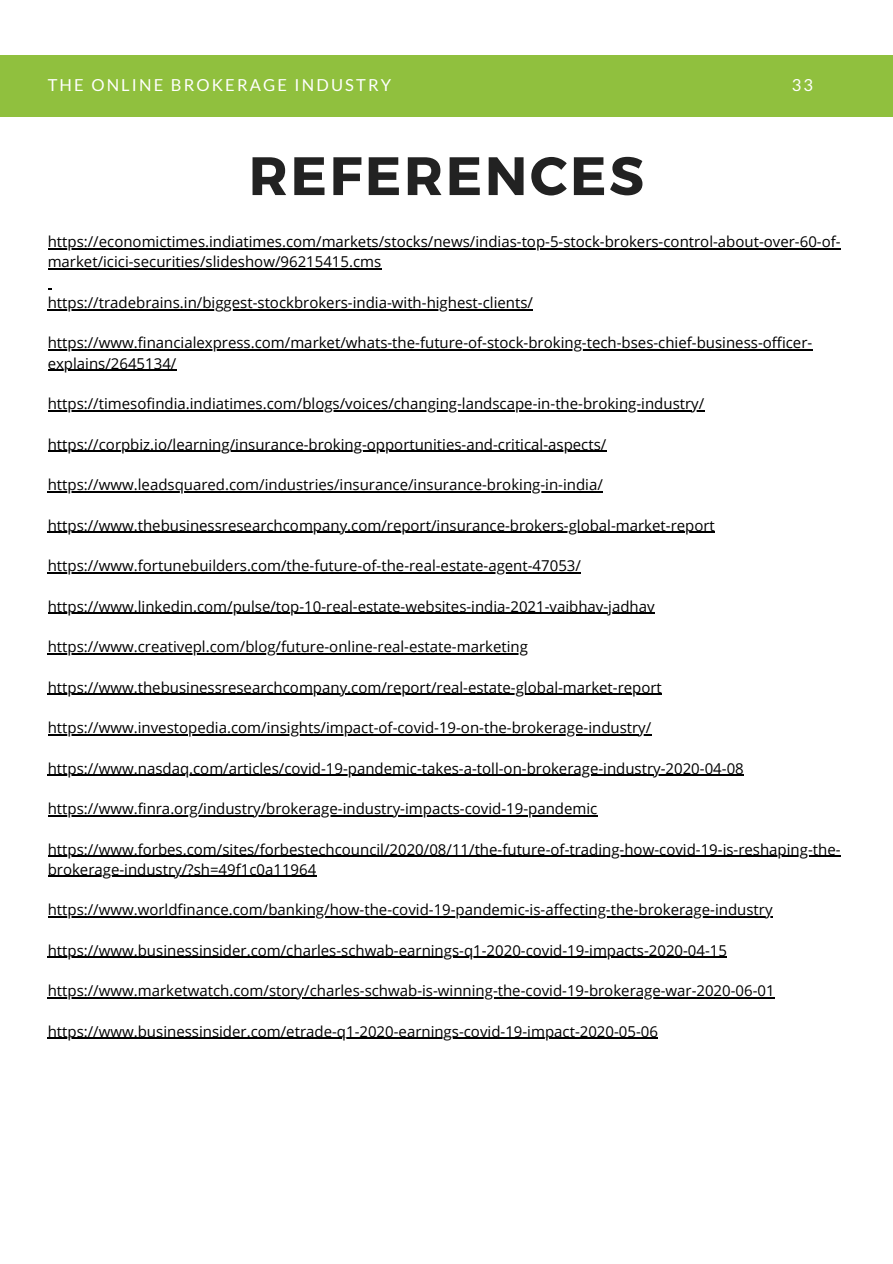
<style>
.page{position:relative;width:893px;height:1264px;background:#fff}
.page>*{position:absolute;margin:0;border:0;box-sizing:border-box;transform-origin:0 0}
.t1{font:700 54px "Montserrat";letter-spacing:.05em;color:#222}
.t2{font:16.5px "Lato";letter-spacing:.13em;color:#fff}
.t3{font:15px/20.2px "Open Sans";color:#000}
</style>
<div class="page">
<hr style="left:48px;top:248px;width:792px;height:1px;background:#000">
<hr style="left:48px;top:268px;width:333px;height:2px;background:#000">
<hr style="left:48px;top:309px;width:485px;height:1px;background:#000">
<hr style="left:48px;top:349px;width:764px;height:2px;background:#000">
<hr style="left:48px;top:370px;width:128px;height:1px;background:#000">
<hr style="left:48px;top:410px;width:656px;height:1px;background:#000">
<hr style="left:48px;top:451px;width:558px;height:1px;background:#000">
<hr style="left:48px;top:491px;width:554px;height:1px;background:#000">
<hr style="left:48px;top:531px;width:666px;height:2px;background:#000">
<hr style="left:48px;top:572px;width:533px;height:1px;background:#000">
<hr style="left:48px;top:612px;width:606px;height:2px;background:#000">
<hr style="left:48px;top:653px;width:480px;height:1px;background:#000">
<hr style="left:48px;top:693px;width:614px;height:1px;background:#000">
<hr style="left:48px;top:734px;width:603px;height:1px;background:#000">
<hr style="left:48px;top:774px;width:695px;height:1px;background:#000">
<hr style="left:48px;top:815px;width:549px;height:1px;background:#000">
<hr style="left:48px;top:855px;width:792px;height:1px;background:#000">
<hr style="left:48px;top:875px;width:268px;height:2px;background:#000">
<hr style="left:48px;top:916px;width:724px;height:1px;background:#000">
<hr style="left:48px;top:956px;width:679px;height:2px;background:#000">
<hr style="left:48px;top:997px;width:726px;height:1px;background:#000">
<hr style="left:48px;top:1037px;width:610px;height:1px;background:#000">
<div style="left:0;top:55px;width:892px;height:61px;background:#90c03e"></div>
<p class="t2" style="left:48px;top:75px;width:345px">THE ONLINE BROKERAGE INDUSTRY</p>
<p class="t2" style="left:791px;top:75px;width:23px">33</p>
<p class="t1" style="left:249px;top:141px;width:396px">REFERENCES</p>
<p class="t3" style="left:48px;top:231px;width:794px">https://economictimes.indiatimes.com/markets/stocks/news/indias-top-5-stock-brokers-control-about-over-60-of&shy;market/icici-securities/slideshow/96215415.cms</p>
<p class="t3" style="left:48px;top:292px;width:487px">https://tradebrains.in/biggest-stockbrokers-india-with-highest-clients/</p>
<p class="t3" style="left:48px;top:332px;width:766px">https://www.financialexpress.com/market/whats-the-future-of-stock-broking-tech-bses-chief-business-officer&shy;explains/2645134/</p>
<p class="t3" style="left:48px;top:393px;width:658px">https://timesofindia.indiatimes.com/blogs/voices/changing-landscape-in-the-broking-industry/</p>
<p class="t3" style="left:48px;top:433px;width:560px">https://corpbiz.io/learning/insurance-broking-opportunities-and-critical-aspects/</p>
<p class="t3" style="left:48px;top:474px;width:556px">https://www.leadsquared.com/industries/insurance/insurance-broking-in-india/</p>
<p class="t3" style="left:48px;top:514px;width:668px">https://www.thebusinessresearchcompany.com/report/insurance-brokers-global-market-report</p>
<p class="t3" style="left:48px;top:555px;width:534px">https://www.fortunebuilders.com/the-future-of-the-real-estate-agent-47053/</p>
<p class="t3" style="left:48px;top:595px;width:608px">https://www.linkedin.com/pulse/top-10-real-estate-websites-india-2021-vaibhav-jadhav</p>
<p class="t3" style="left:48px;top:636px;width:481px">https://www.creativepl.com/blog/future-online-real-estate-marketing</p>
<p class="t3" style="left:48px;top:676px;width:615px">https://www.thebusinessresearchcompany.com/report/real-estate-global-market-report</p>
<p class="t3" style="left:48px;top:717px;width:605px">https://www.investopedia.com/insights/impact-of-covid-19-on-the-brokerage-industry/</p>
<p class="t3" style="left:48px;top:757px;width:697px">https://www.nasdaq.com/articles/covid-19-pandemic-takes-a-toll-on-brokerage-industry-2020-04-08</p>
<p class="t3" style="left:48px;top:798px;width:551px">https://www.finra.org/industry/brokerage-industry-impacts-covid-19-pandemic</p>
<p class="t3" style="left:48px;top:838px;width:794px">https://www.forbes.com/sites/forbestechcouncil/2020/08/11/the-future-of-trading-how-covid-19-is-reshaping-the&shy;brokerage-industry/?sh=49f1c0a11964</p>
<p class="t3" style="left:48px;top:899px;width:726px">https://www.worldfinance.com/banking/how-the-covid-19-pandemic-is-affecting-the-brokerage-industry</p>
<p class="t3" style="left:48px;top:939px;width:680px">https://www.businessinsider.com/charles-schwab-earnings-q1-2020-covid-19-impacts-2020-04-15</p>
<p class="t3" style="left:48px;top:980px;width:728px">https://www.marketwatch.com/story/charles-schwab-is-winning-the-covid-19-brokerage-war-2020-06-01</p>
<p class="t3" style="left:48px;top:1020px;width:611px">https://www.businessinsider.com/etrade-q1-2020-earnings-covid-19-impact-2020-05-06</p>
</div>
